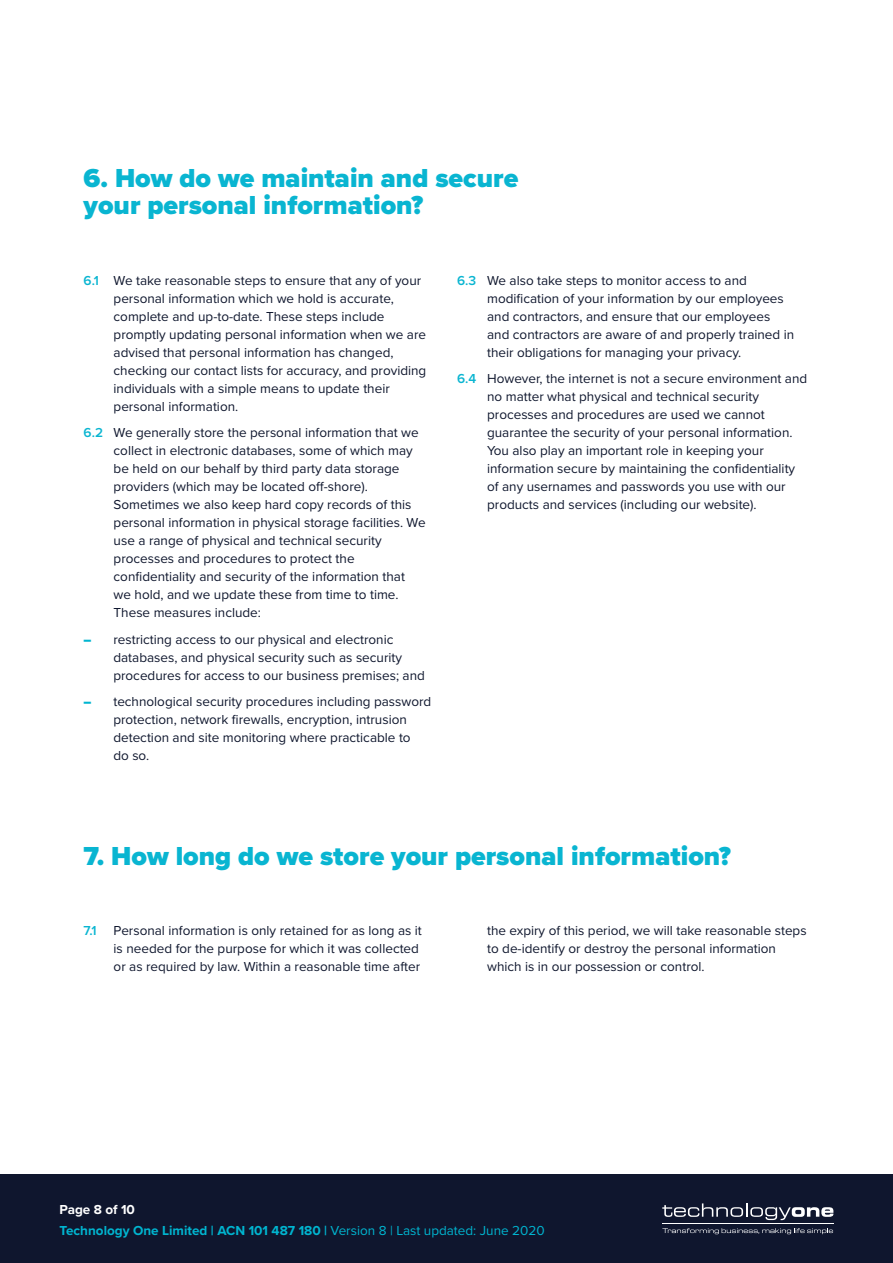
<style>
.page{position:relative;width:893px;height:1263px;background:#fff}
.page>*{position:absolute;margin:0;border:0;box-sizing:border-box;transform-origin:0 0}
.t1{font:900 27px/27px "Proxima Nova";color:#09b5d1}
.t2{font:13.5px/18px "Proxima Nova";color:#0f172e}
.t3{font:700 13.5px/20.7px "Proxima Nova";color:#00b5d0}
.t4{font:600 13.5px "Proxima Nova";color:#09b5d1}
.s1{font-weight:600;color:#09b5d1}
.s2{font-weight:900;color:#00b5d0}
.s3{color:#fff}
.s4{font-weight:400}
</style>
<div class="page">
<div style="left:0;top:1175px;width:893px;height:88px;background:#0f162e"></div>
<svg style="left:662px;top:1203px;width:171px;height:17px"></svg>
<hr style="left:662px;top:1223px;width:171px;height:1px;background:#fff">
<svg style="left:662px;top:1228px;width:171px;height:6px"></svg>
<h1 class="t1" style="left:84px;top:165px;width:436px">6. How do we maintain and secure your personal information?</h1>
<p class="t2" style="left:114px;top:271px;width:314px;text-indent:-30px"><span class="s1">6.1</span> We take reasonable steps to ensure that any of your personal information which we hold is accurate, complete and up-to-date. These steps include promptly updating personal information when we are advised that personal information has changed, checking our contact lists for accuracy, and providing individuals with a simple means to update their personal information.</p>
<p class="t2" style="left:114px;top:423px;width:313px;text-indent:-30px"><span class="s1">6.2</span> We generally store the personal information that we collect in electronic databases, some of which may be held on our behalf by third party data storage providers (which may be located off-shore).<br>Sometimes we also keep hard copy records of this personal information in physical storage facilities. We use a range of physical and technical security processes and procedures to protect the confidentiality and security of the information that we hold, and we update these from time to time.<br>These measures include:</p>
<p class="t2" style="left:113px;top:629px;width:313px;text-indent:-30px"><span class="s2">–</span> restricting access to our physical and electronic databases, and physical security such as security procedures for access to our business premises; and</p>
<p class="t2" style="left:113px;top:692px;width:319px;text-indent:-30px"><span class="s2">–</span> technological security procedures including password protection, network firewalls, encryption, intrusion detection and site monitoring where practicable to<br>do so.</p>
<p class="t2" style="left:487px;top:270px;width:309px;text-indent:-30px"><span class="s1">6.3</span> We also take steps to monitor access to and modification of your information by our employees and contractors, and ensure that our employees and contractors are aware of and properly trained in their obligations for managing your privacy.</p>
<p class="t2" style="left:487px;top:369px;width:322px;text-indent:-30px"><span class="s1">6.4</span> However, the internet is not a secure environment and no matter what physical and technical security processes and procedures are used we cannot guarantee the security of your personal information.<br>You also play an important role in keeping your information secure by maintaining the confidentiality of any usernames and passwords you use with our products and services (including our website).</p>
<h1 class="t1" style="left:84px;top:842px;width:649px">7. How long do we store your personal information?</h1>
<p class="t4" style="left:84px;top:920px;width:15px">7.1</p>
<p class="t2" style="left:114px;top:920px;width:310px">Personal information is only retained for as long as it is needed for the purpose for which it was collected or as required by law. Within a reasonable time after</p>
<p class="t2" style="left:487px;top:920px;width:321px">the expiry of this period, we will take reasonable steps to de-identify or destroy the personal information which is in our possession or control.</p>
<p class="t3" style="left:60px;top:1199px;width:487px"><span class="s3">Page 8 of 10<br></span>Technology One Limited | ACN 101 487 180 | <span class="s4">Version 8 | Last updated: June 2020</span></p>
</div>
